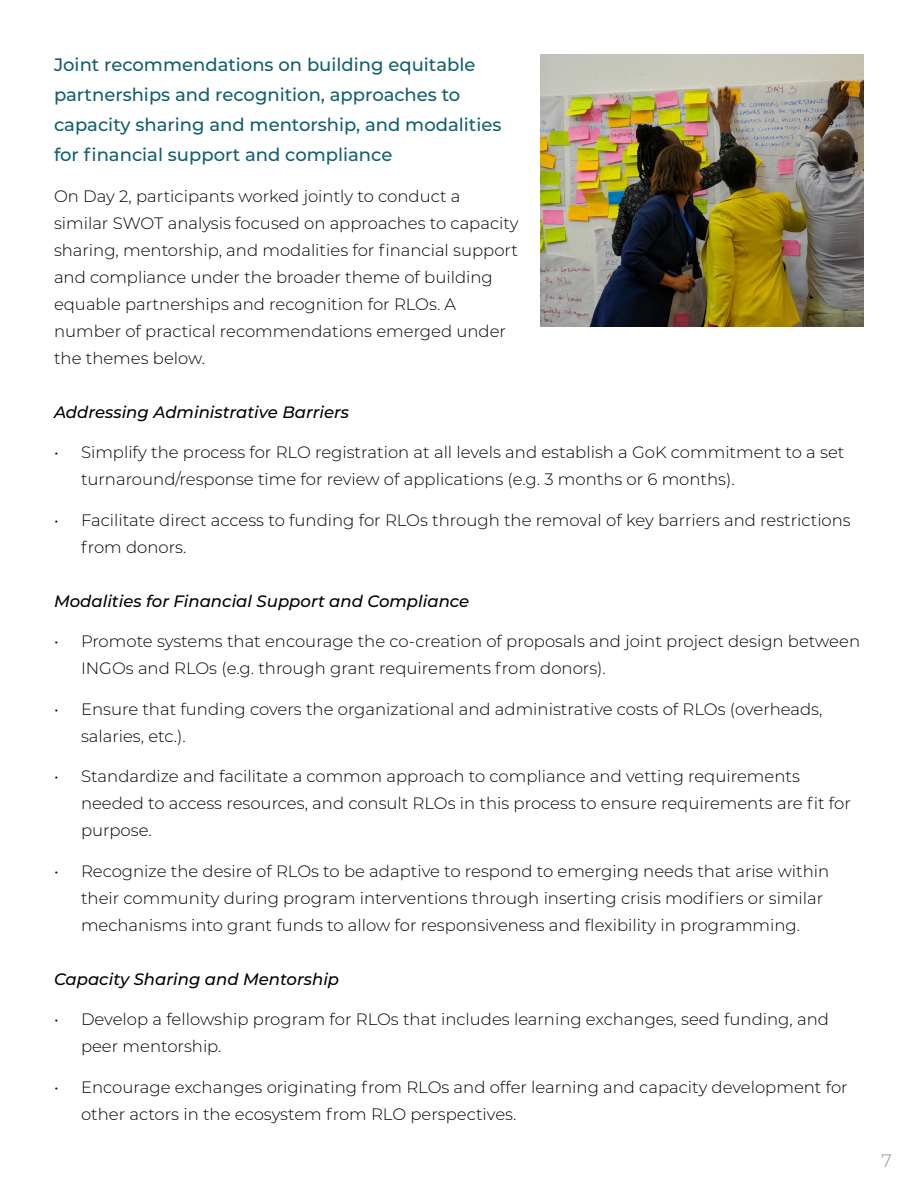
<style>
.page{position:relative;width:918px;height:1188px;background:#fff}
.page>*{position:absolute;margin:0;border:0;box-sizing:border-box;transform-origin:0 0}
.Cover_Title_white{font:500 18px/30px "Montserrat";color:#11606e}
.t1{font:300 18px "Montserrat";color:#919396}
.Cover_Title_white-2{font:300 16.5px/27px "Montserrat";color:#000}
.Cover_Title_white-3{font:italic 500 16.5px "Montserrat";color:#000}
</style>
<div class="page">
<img style="left:541px;top:54px;width:323px;height:272px">
<p class="Cover_Title_white" style="left:54px;top:49px;width:449px">Joint recommendations on building equitable partnerships and recognition, approaches to capacity sharing and mentorship, and modalities for financial support and compliance</p>
<p class="Cover_Title_white-2" style="left:54px;top:182px;width:466px">On Day 2, participants worked jointly to conduct a similar SWOT analysis focused on approaches to capacity sharing, mentorship, and modalities for financial support and compliance under the broader theme of building equable partnerships and recognition for RLOs. A number of practical recommendations emerged under the themes below.</p>
<p class="Cover_Title_white-3" style="left:54px;top:401px;width:297px">Addressing Administrative Barriers</p>
<p class="Cover_Title_white-2" style="left:81px;top:439px;width:765px;text-indent:-27px">• Simplify the process for RLO registration at all levels and establish a GoK commitment to a set turnaround/response time for review of applications (e.g. 3 months or 6 months).</p>
<p class="Cover_Title_white-2" style="left:81px;top:506px;width:771px;text-indent:-27px">• Facilitate direct access to funding for RLOs through the removal of key barriers and restrictions from donors.</p>
<p class="Cover_Title_white-3" style="left:54px;top:590px;width:417px">Modalities for Financial Support and Compliance</p>
<p class="Cover_Title_white-2" style="left:81px;top:628px;width:781px;text-indent:-27px">• Promote systems that encourage the co-creation of proposals and joint project design between<br>INGOs and RLOs (e.g. through grant requirements from donors).</p>
<p class="Cover_Title_white-2" style="left:81px;top:695px;width:743px;text-indent:-27px">• Ensure that funding covers the organizational and administrative costs of RLOs (overheads, salaries, etc.).</p>
<p class="Cover_Title_white-2" style="left:81px;top:763px;width:771px;text-indent:-27px">• Standardize and facilitate a common approach to compliance and vetting requirements needed to access resources, and consult RLOs in this process to ensure requirements are fit for purpose.</p>
<p class="Cover_Title_white-2" style="left:81px;top:857px;width:750px;text-indent:-27px">• Recognize the desire of RLOs to be adaptive to respond to emerging needs that arise within their community during program interventions through inserting crisis modifiers or similar mechanisms into grant funds to allow for responsiveness and flexibility in programming.</p>
<p class="Cover_Title_white-3" style="left:54px;top:968px;width:287px">Capacity Sharing and Mentorship</p>
<p class="Cover_Title_white-2" style="left:81px;top:1006px;width:749px;text-indent:-27px">• Develop a fellowship program for RLOs that includes learning exchanges, seed funding, and peer mentorship.</p>
<p class="Cover_Title_white-2" style="left:81px;top:1073px;width:768px;text-indent:-27px">• Encourage exchanges originating from RLOs and offer learning and capacity development for other actors in the ecosystem from RLO perspectives.</p>
<p class="t1" style="left:882px;top:1148px;width:12px">7</p>
</div>
